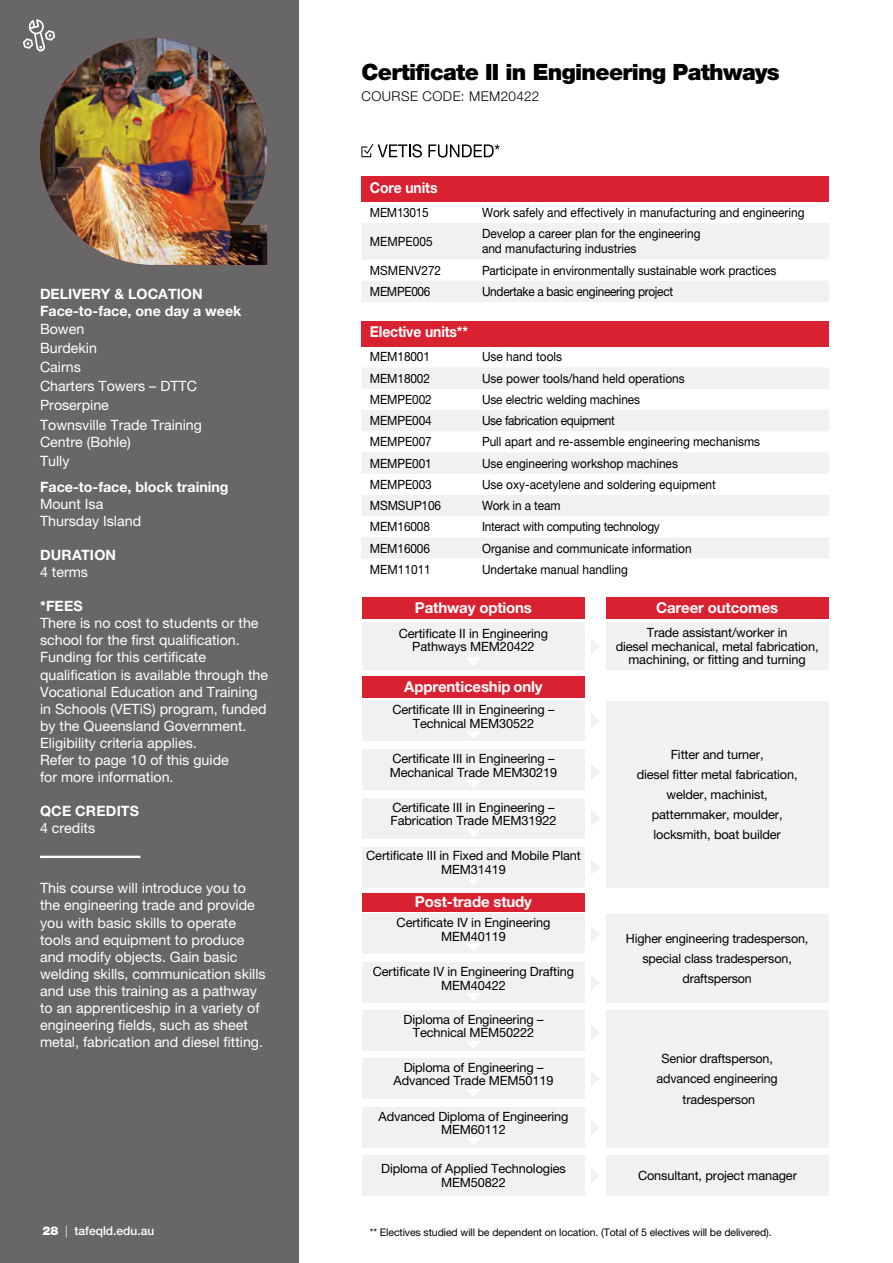
<style>
.page{position:relative;width:893px;height:1263px;background:#fff}
.page>*{position:absolute;margin:0;border:0;box-sizing:border-box;transform-origin:0 0}
.t1{font:900 22.5px "Helvetica Neue LT Pro";letter-spacing:-.03em;color:#000}
.t2{font:700 15px "Helvetica Neue LT Pro";letter-spacing:-.01em;color:#fff}
.t3{font:700 15px "Helvetica Neue LT Pro";letter-spacing:-.01em;color:#fff;scale:.93 1}
.t4{font:14.25px/17.1px "Helvetica Neue LT Pro";color:#fff}
.t5{font:700 14.25px/17.1px "Helvetica Neue LT Pro";color:#fff}
.t6{font:300 13.5px "Helvetica Neue LT Pro";letter-spacing:.035em;color:#000}
.t7{font:12.75px/13.5px "Helvetica Neue LT Pro";letter-spacing:-.01em;color:#000;text-align:center}
.t8{font:12.75px/15.3px "Helvetica Neue LT Pro";letter-spacing:-.01em;color:#000;scale:.93 1}
.t9{font:500 12px "Helvetica Neue LT Pro";color:#fff}
.t10{font:10.5px "Helvetica Neue LT Pro";letter-spacing:-.01em;color:#000}
.s1{font-weight:900}
.s2{font-weight:300}
</style>
<div class="page">
<div style="left:0;top:0;width:298px;height:1263px;background:#696668"></div>
<hr style="left:40px;top:856px;width:100px;height:2px;background:#fff">
<img style="left:40px;top:38px;width:227px;height:227px">
<svg style="left:428px;top:144px;width:72px;height:14px"></svg>
<svg style="left:361px;top:144px;width:61px;height:14px"></svg>
<div style="left:361px;top:176px;width:468px;height:26px;background:#d82231"></div>
<svg style="left:362px;top:223px;width:467px;height:79px"></svg>
<div style="left:361px;top:321px;width:468px;height:25px;background:#d82231"></div>
<svg style="left:362px;top:368px;width:467px;height:190px;fill:#f1f1f2"></svg>
<div style="left:362px;top:622px;width:223px;height:48px;background:#f1f1f2"></div>
<div style="left:362px;top:597px;width:223px;height:21px;background:#d82231"></div>
<svg style="left:467px;top:658px;width:13px;height:8px"></svg>
<div style="left:606px;top:622px;width:222px;height:48px;background:#f1f1f2"></div>
<div style="left:606px;top:701px;width:222px;height:186px;background:#f1f1f2"></div>
<div style="left:606px;top:914px;width:222px;height:89px;background:#f1f1f2"></div>
<div style="left:606px;top:1010px;width:222px;height:137px;background:#f1f1f2"></div>
<div style="left:606px;top:597px;width:222px;height:21px;background:#d82231"></div>
<svg style="left:591px;top:639px;width:9px;height:14px"></svg>
<svg style="left:591px;top:714px;width:8px;height:14px"></svg>
<svg style="left:591px;top:976px;width:9px;height:14px"></svg>
<svg style="left:591px;top:765px;width:8px;height:14px"></svg>
<svg style="left:591px;top:1026px;width:9px;height:14px"></svg>
<svg style="left:591px;top:811px;width:9px;height:14px"></svg>
<svg style="left:591px;top:1071px;width:9px;height:15px"></svg>
<svg style="left:591px;top:860px;width:8px;height:14px"></svg>
<svg style="left:591px;top:1120px;width:9px;height:14px"></svg>
<svg style="left:591px;top:1168px;width:9px;height:15px"></svg>
<svg style="left:591px;top:927px;width:8px;height:14px"></svg>
<div style="left:362px;top:701px;width:223px;height:40px;background:#f1f1f2"></div>
<div style="left:362px;top:963px;width:223px;height:40px;background:#f1f1f2"></div>
<div style="left:362px;top:914px;width:223px;height:40px;background:#f1f1f2"></div>
<div style="left:362px;top:750px;width:223px;height:40px;background:#f1f1f2"></div>
<div style="left:362px;top:1010px;width:223px;height:40px;background:#f1f1f2"></div>
<div style="left:362px;top:798px;width:223px;height:40px;background:#f1f1f2"></div>
<div style="left:362px;top:1058px;width:223px;height:40px;background:#f1f1f2"></div>
<div style="left:362px;top:847px;width:223px;height:40px;background:#f1f1f2"></div>
<div style="left:362px;top:1107px;width:223px;height:40px;background:#f1f1f2"></div>
<div style="left:362px;top:1155px;width:223px;height:40px;background:#f1f1f2"></div>
<div style="left:606px;top:1155px;width:223px;height:40px;background:#f1f1f2"></div>
<div style="left:362px;top:676px;width:223px;height:22px;background:#d82231"></div>
<div style="left:362px;top:893px;width:223px;height:18px;background:#d82231"></div>
<svg style="left:467px;top:732px;width:13px;height:7px"></svg>
<svg style="left:467px;top:943px;width:13px;height:8px"></svg>
<svg style="left:466px;top:993px;width:14px;height:8px"></svg>
<svg style="left:466px;top:780px;width:15px;height:7px"></svg>
<svg style="left:467px;top:1041px;width:13px;height:7px"></svg>
<svg style="left:467px;top:829px;width:13px;height:7px"></svg>
<svg style="left:467px;top:1089px;width:13px;height:7px"></svg>
<svg style="left:467px;top:1138px;width:13px;height:7px"></svg>
<svg style="left:467px;top:878px;width:13px;height:7px"></svg>
<svg style="left:23px;top:19px;width:32px;height:32px"></svg>
<p class="t5" style="left:40px;top:285px;width:203px">DELIVERY &amp; LOCATION<br>Face-to-face, one day a week</p>
<p class="t4" style="left:40px;top:319px;width:164px;line-height:19.2px">Bowen<br>Burdekin<br>Cairns<br>Charters Towers – DTTC<br>Proserpine<br>Townsville Trade Training</p>
<p class="t4" style="left:40px;top:432px;width:92px;line-height:19.2px">Centre (Bohle)<br>Tully</p>
<p class="t5" style="left:40px;top:478px;width:190px">Face-to-face, block training</p>
<p class="t4" style="left:40px;top:495px;width:103px">Mount Isa<br>Thursday Island</p>
<p class="t5" style="left:40px;top:546px;width:78px">DURATION</p>
<p class="t4" style="left:40px;top:563px;width:50px">4 terms</p>
<p class="t5" style="left:40px;top:597px;width:44px">*FEES</p>
<p class="t4" style="left:40px;top:614px;width:230px">There is no cost to students or the school for the first qualification.<br>Funding for this certificate qualification is available through the<br>Vocational Education and Training in Schools (VETiS) program, funded by the Queensland Government.<br>Eligibility criteria applies.<br>Refer to page 10 of this guide<br>for more information.</p>
<p class="t5" style="left:40px;top:802px;width:101px">QCE CREDITS</p>
<p class="t4" style="left:40px;top:819px;width:57px">4 credits</p>
<p class="t4" style="left:40px;top:879px;width:227px">This course will introduce you to the engineering trade and provide you with basic skills to operate tools and equipment to produce and modify objects. Gain basic welding skills, communication skills and use this training as a pathway to an apprenticeship in a variety of engineering fields, such as sheet metal, fabrication and diesel fitting.</p>
<h1 class="t1" style="left:361px;top:58px;width:420px">Certificate II in Engineering Pathways</h1>
<p class="t6" style="left:361px;top:88px;width:179px">COURSE CODE: MEM20422</p>
<p class="t3" style="left:370px;top:178px;width:74px">Core units</p>
<p class="t8" style="left:370px;top:205px;width:65px">MEM13015</p>
<p class="t8" style="left:482px;top:205px;width:348px">Work safely and effectively in manufacturing and engineering</p>
<p class="t8" style="left:370px;top:233px;width:69px">MEMPE005</p>
<p class="t8" style="left:482px;top:226px;width:237px">Develop a career plan for the engineering and manufacturing industries</p>
<p class="t8" style="left:370px;top:262px;width:78px">MSMENV272</p>
<p class="t8" style="left:482px;top:262px;width:318px">Participate in environmentally sustainable work practices</p>
<p class="t8" style="left:370px;top:284px;width:67px">MEMPE006</p>
<p class="t8" style="left:482px;top:284px;width:207px">Undertake a basic engineering project</p>
<p class="t3" style="left:370px;top:323px;width:107px">Elective units**</p>
<p class="t8" style="left:370px;top:349px;width:66px">MEM18001</p>
<p class="t8" style="left:482px;top:349px;width:88px">Use hand tools</p>
<p class="t8" style="left:370px;top:370px;width:66px">MEM18002</p>
<p class="t8" style="left:482px;top:370px;width:219px">Use power tools/hand held operations</p>
<p class="t8" style="left:370px;top:391px;width:68px">MEMPE002</p>
<p class="t8" style="left:482px;top:391px;width:171px">Use electric welding machines</p>
<p class="t8" style="left:370px;top:413px;width:68px">MEMPE004</p>
<p class="t8" style="left:482px;top:413px;width:144px">Use fabrication equipment</p>
<p class="t8" style="left:370px;top:434px;width:68px">MEMPE007</p>
<p class="t8" style="left:482px;top:434px;width:301px">Pull apart and re-assemble engineering mechanisms</p>
<p class="t8" style="left:370px;top:455px;width:68px">MEMPE001</p>
<p class="t8" style="left:482px;top:455px;width:212px">Use engineering workshop machines</p>
<p class="t8" style="left:370px;top:476px;width:68px">MEMPE003</p>
<p class="t8" style="left:482px;top:476px;width:253px">Use oxy-acetylene and soldering equipment</p>
<p class="t8" style="left:370px;top:498px;width:78px">MSMSUP106</p>
<p class="t8" style="left:482px;top:498px;width:86px">Work in a team</p>
<p class="t8" style="left:370px;top:519px;width:66px">MEM16008</p>
<p class="t8" style="left:482px;top:519px;width:193px">Interact with computing technology</p>
<p class="t8" style="left:370px;top:540px;width:66px">MEM16006</p>
<p class="t8" style="left:482px;top:540px;width:227px">Organise and communicate information</p>
<p class="t8" style="left:370px;top:561px;width:67px">MEM11011</p>
<p class="t8" style="left:482px;top:561px;width:158px">Undertake manual handling</p>
<p class="t2" style="left:415px;top:598px;width:119px">Pathway options</p>
<p class="t7" style="left:399px;top:626px;width:151px">Certificate II in Engineering<br>Pathways MEM20422</p>
<p class="t7" style="left:616px;top:626px;width:204px">Trade assistant/worker in<br>diesel mechanical, metal fabrication, machining, or fitting and turning</p>
<p class="t2" style="left:656px;top:598px;width:124px">Career outcomes</p>
<p class="t2" style="left:404px;top:678px;width:140px">Apprenticeship only</p>
<p class="t7" style="left:392px;top:703px;width:164px">Certificate III in Engineering –<br>Technical MEM30522</p>
<p class="t7" style="left:390px;top:752px;width:169px;text-align:left">Certificate III in Engineering –<br>Mechanical Trade MEM30219</p>
<p class="t7" style="left:391px;top:800px;width:167px;text-align:left">Certificate III in Engineering –<br>Fabrication Trade MEM31922</p>
<p class="t7" style="left:366px;top:849px;width:216px">Certificate III in Fixed and Mobile Plant<br>MEM31419</p>
<p class="t2" style="left:415px;top:893px;width:119px">Post-trade study</p>
<p class="t7" style="left:397px;top:916px;width:155px">Certificate IV in Engineering<br>MEM40119</p>
<p class="t7" style="left:373px;top:965px;width:203px">Certificate IV in Engineering Drafting<br>MEM40422</p>
<p class="t7" style="left:404px;top:1012px;width:141px">Diploma of Engineering –<br>Technical MEM50222</p>
<p class="t7" style="left:394px;top:1060px;width:161px">Diploma of Engineering –<br>Advanced Trade MEM50119</p>
<p class="t7" style="left:637px;top:744px;width:162px;line-height:20px">Fitter and turner,<br>diesel fitter metal fabrication, welder, machinist, patternmaker, moulder, locksmith, boat builder</p>
<p class="t7" style="left:626px;top:928px;width:184px;line-height:20.1px">Higher engineering tradesperson, special class tradesperson, draftsperson</p>
<p class="t7" style="left:656px;top:1048px;width:123px;line-height:20.1px">Senior draftsperson, advanced engineering tradesperson</p>
<p class="t7" style="left:379px;top:1109px;width:191px">Advanced Diploma of Engineering<br>MEM60112</p>
<p class="t7" style="left:381px;top:1162px;width:186px">Diploma of Applied Technologies<br>MEM50822</p>
<p class="t7" style="left:638px;top:1168px;width:160px">Consultant, project manager</p>
<p class="t9" style="left:43px;top:1224px;width:113px"><span class="s1">28</span> <span class="s2">|</span> tafeqld.edu.au</p>
<p class="t10" style="left:370px;top:1226px;width:403px">** Electives studied will be dependent on location. (Total of 5 electives will be delivered).</p>
</div>
